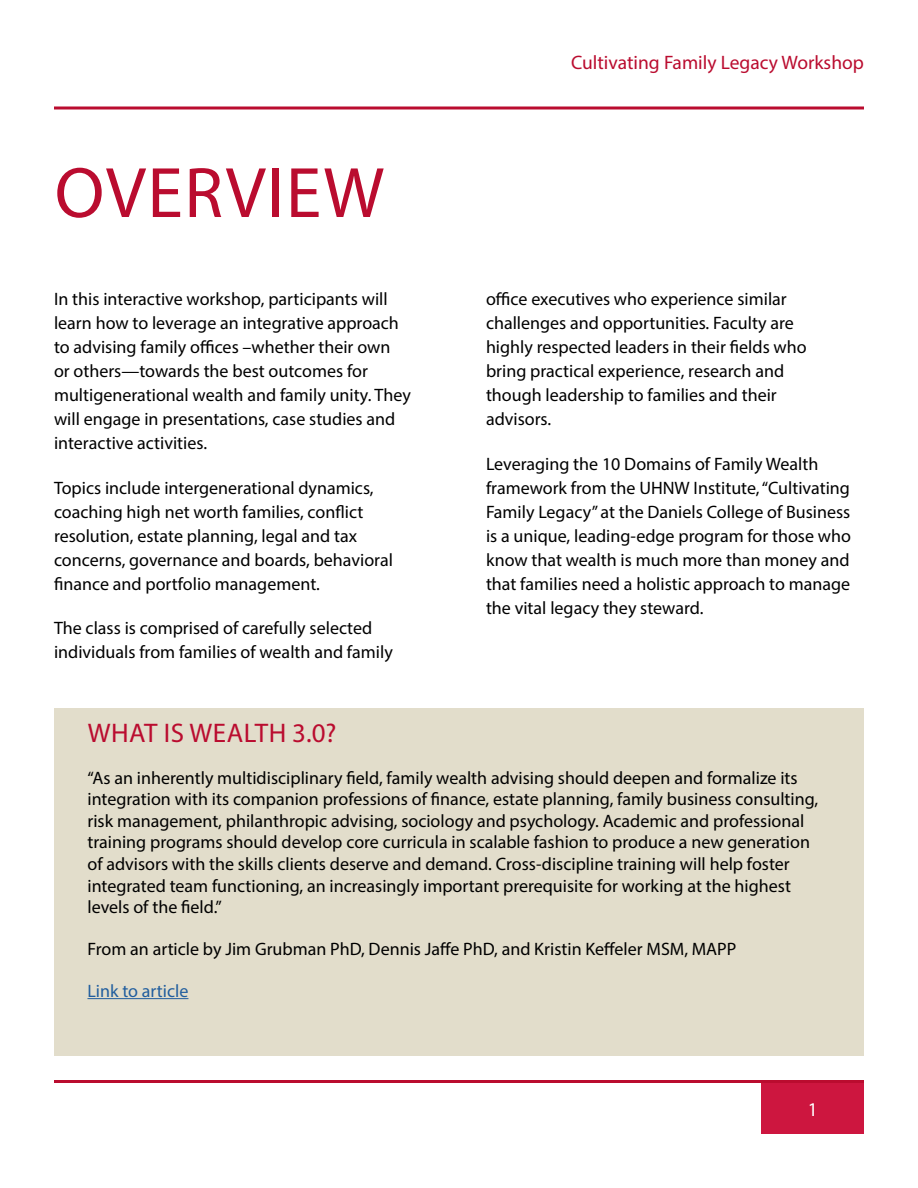
<style>
.page{position:relative;width:918px;height:1188px;background:#fff}
.page>*{position:absolute;margin:0;border:0;box-sizing:border-box;transform-origin:0 0}
.t1{font:72px "Myriad Pro";letter-spacing:.02em;color:#ba0c2f}
.t2{font:27px "Myriad Pro";letter-spacing:.02em;color:#ba0c2f}
.t3{font:19.5px "Myriad Pro";color:#ba0c2f}
.t4{font:19.5px "Myriad Pro";color:#fff}
.t5{font:18px/24px "Myriad Pro";color:#000}
.t6{font:18px "Myriad Pro";color:#215e9e}
</style>
<div class="page">
<svg style="left:54px;top:106px;width:810px;height:4px"></svg>
<div style="left:54px;top:708px;width:810px;height:348px;background:#e2ddcb"></div>
<hr style="left:54px;top:1080px;width:810px;height:3px;background:#ba0c2f">
<div style="left:761px;top:1083px;width:103px;height:51px;background:#cd163f"></div>
<hr style="left:87px;top:998px;width:101px;height:1px;background:#215e9e">
<p class="t1" style="left:55px;top:148px;width:331px">OVERVIEW</p>
<p class="t5" style="left:54px;top:287px;width:358px">In this interactive workshop, participants will learn how to leverage an integrative approach to advising family offices –whether their own<br>or others—towards the best outcomes for multigenerational wealth and family unity. They will engage in presentations, case studies and interactive activities.</p>
<p class="t5" style="left:54px;top:475px;width:340px">Topics include intergenerational dynamics, coaching high net worth families, conflict resolution, estate planning, legal and tax concerns, governance and boards, behavioral finance and portfolio management.</p>
<p class="t5" style="left:54px;top:616px;width:340px">The class is comprised of carefully selected individuals from families of wealth and family</p>
<p class="t3" style="left:571px;top:50px;width:294px">Cultivating Family Legacy Workshop</p>
<p class="t5" style="left:486px;top:287px;width:322px">office executives who experience similar challenges and opportunities. Faculty are highly respected leaders in their fields who bring practical experience, research and though leadership to families and their advisors.</p>
<p class="t5" style="left:486px;top:451px;width:367px">Leveraging the 10 Domains of Family Wealth framework from the UHNW Institute, “Cultivating Family Legacy” at the Daniels College of Business is a unique, leading-edge program for those who know that wealth is much more than money and that families need a holistic approach to manage the vital legacy they steward.</p>
<p class="t2" style="left:88px;top:716px;width:250px">WHAT IS WEALTH 3.0?</p>
<p class="t5" style="left:87px;top:766px;width:732px;line-height:21.6px">“As an inherently multidisciplinary field, family wealth advising should deepen and formalize its integration with its companion professions of finance, estate planning, family business consulting, risk management, philanthropic advising, sociology and psychology. Academic and professional training programs should develop core curricula in scalable fashion to produce a new generation of advisors with the skills clients deserve and demand. Cross-discipline training will help foster integrated team functioning, an increasingly important prerequisite for working at the highest levels of the field.”</p>
<p class="t5" style="left:87px;top:937px;width:650px">From an article by Jim Grubman PhD, Dennis Jaffe PhD, and Kristin Keffeler MSM, MAPP</p>
<p class="t6" style="left:87px;top:980px;width:102px">Link to article</p>
<p class="t4" style="left:808px;top:1097px;width:12px">1</p>
</div>
